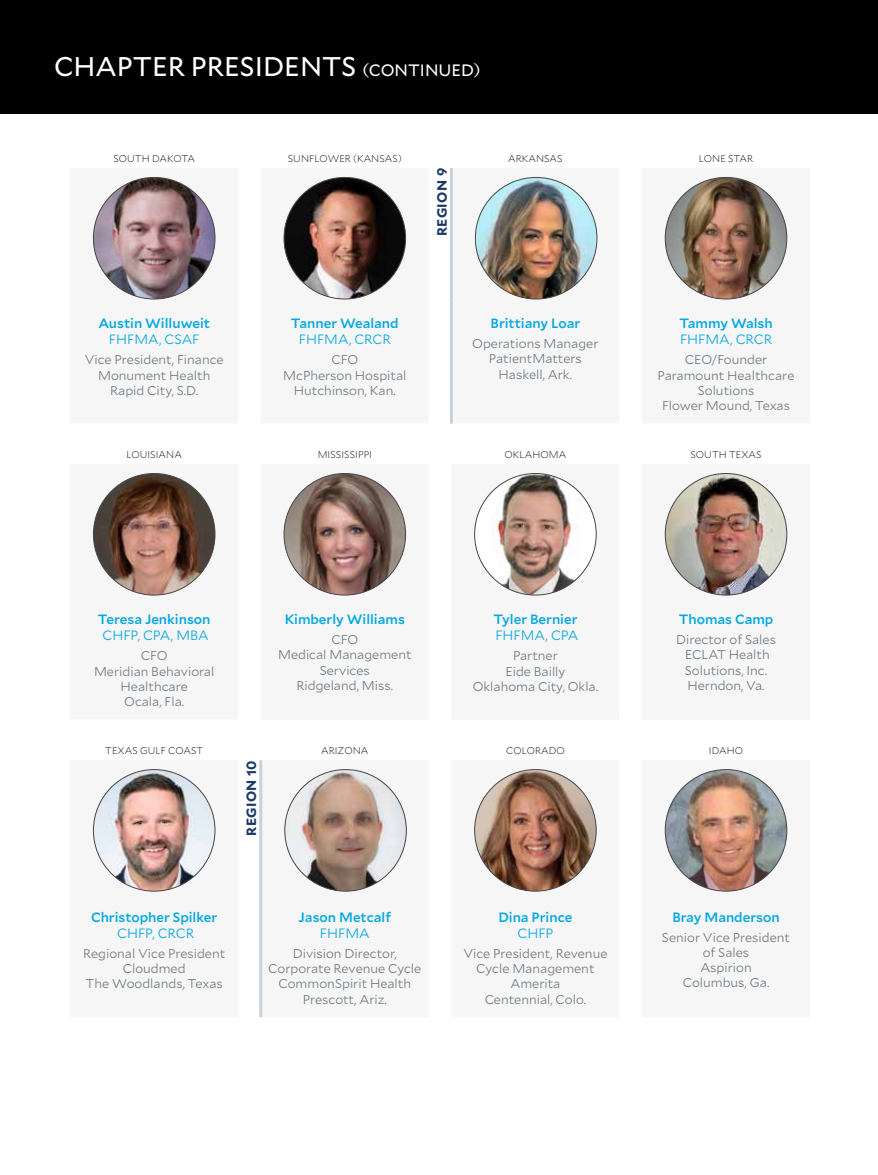
<style>
.page{position:relative;width:878px;height:1175px;background:#fff}
.page>*{position:absolute;margin:0;border:0;box-sizing:border-box;transform-origin:0 0}
.t1{font:27px "Mallory";color:#fff}
.t2{font:500 13.5px "Mallory";color:#00a8e1}
.t3{font:300 13.5px "Mallory";color:#00a8e1}
.t4{font:700 13.5px "Mallory";letter-spacing:.025em;color:#1a3868}
.t5{font:300 12.75px/15.3px "Mallory";color:#6e777d;text-align:center}
.t6{font:200 9.75px "Mallory";letter-spacing:.01em;color:#000}
.s1{font-size:16.5px}
</style>
<div class="page">
<div style="left:0;top:0;width:878px;height:114px;background:#000"></div>
<svg style="left:92px;top:176px;width:696px;height:420px;fill:#f6f6f6"></svg>
<hr style="left:450px;top:299px;width:3px;height:124px;background:#c4d3dc">
<hr style="left:259px;top:892px;width:3px;height:125px;background:#c4d3dc">
<hr style="left:450px;top:168px;width:3px;height:131px;background:#c4d3dc">
<hr style="left:259px;top:760px;width:3px;height:132px;background:#c4d3dc">
<img style="left:93px;top:177px;width:122px;height:122px;border-radius:61px">
<img style="left:284px;top:177px;width:121px;height:122px;border-radius:61px">
<img style="left:475px;top:177px;width:122px;height:122px;border-radius:61px">
<img style="left:665px;top:177px;width:121px;height:122px;border-radius:61px">
<img style="left:93px;top:473px;width:122px;height:122px;border-radius:61px">
<img style="left:284px;top:473px;width:121px;height:122px;border-radius:61px">
<img style="left:474px;top:473px;width:122px;height:122px;border-radius:61px">
<img style="left:665px;top:473px;width:121px;height:122px;border-radius:61px">
<img style="left:93px;top:769px;width:122px;height:122px;border-radius:61px">
<img style="left:285px;top:769px;width:121px;height:122px;border-radius:61px">
<img style="left:474px;top:769px;width:122px;height:122px;border-radius:61px">
<img style="left:665px;top:769px;width:121px;height:122px;border-radius:61px">
<h1 class="t1" style="left:54px;top:47px;width:428px">CHAPTER PRESIDENTS <span class="s1">(CONTINUED)</span></h1>
<p class="t6" style="left:113px;top:151px;width:83px">SOUTH DAKOTA</p>
<p class="t6" style="left:288px;top:151px;width:116px">SUNFLOWER (KANSAS)</p>
<p class="t6" style="left:508px;top:151px;width:56px">ARKANSAS</p>
<p class="t6" style="left:698px;top:151px;width:56px">LONE STAR</p>
<p class="t4" style="left:432px;top:236px;width:70px;rotate:-90deg">REGION 9</p>
<p class="t2" style="left:98px;top:313px;width:113px">Austin Willuweit</p>
<p class="t3" style="left:109px;top:330px;width:92px">FHFMA, CSAF</p>
<p class="t5" style="left:85px;top:351px;width:140px">Vice President, Finance<br>Monument Health<br>Rapid City, S.D.</p>
<p class="t2" style="left:291px;top:313px;width:109px">Tanner Wealand</p>
<p class="t3" style="left:299px;top:330px;width:93px">FHFMA, CRCR</p>
<p class="t5" style="left:283px;top:351px;width:125px">CFO<br>McPherson Hospital<br>Hutchinson, Kan.</p>
<p class="t2" style="left:490px;top:313px;width:91px">Brittiany Loar</p>
<p class="t5" style="left:472px;top:335px;width:128px">Operations Manager<br>PatientMatters<br>Haskell, Ark.</p>
<p class="t2" style="left:679px;top:313px;width:95px">Tammy Walsh</p>
<p class="t3" style="left:680px;top:330px;width:93px">FHFMA, CRCR</p>
<p class="t5" style="left:657px;top:351px;width:138px">CEO/Founder<br>Paramount Healthcare<br>Solutions<br>Flower Mound, Texas</p>
<p class="t6" style="left:126px;top:447px;width:57px">LOUISIANA</p>
<p class="t6" style="left:317px;top:447px;width:56px">MISSISSIPPI</p>
<p class="t6" style="left:504px;top:447px;width:63px">OKLAHOMA</p>
<p class="t6" style="left:690px;top:447px;width:73px">SOUTH TEXAS</p>
<p class="t2" style="left:98px;top:609px;width:114px">Teresa Jenkinson</p>
<p class="t3" style="left:102px;top:626px;width:108px">CHFP, CPA, MBA</p>
<p class="t5" style="left:94px;top:647px;width:122px">CFO<br>Meridian Behavioral<br>Healthcare<br>Ocala, Fla.</p>
<p class="t2" style="left:285px;top:609px;width:122px">Kimberly Williams</p>
<p class="t5" style="left:278px;top:631px;width:135px">CFO<br>Medical Management<br>Services<br>Ridgeland, Miss.</p>
<p class="t2" style="left:493px;top:609px;width:86px">Tyler Bernier</p>
<p class="t3" style="left:495px;top:626px;width:85px">FHFMA, CPA</p>
<p class="t5" style="left:472px;top:647px;width:127px">Partner<br>Eide Bailly<br>Oklahoma City, Okla.</p>
<p class="t2" style="left:678px;top:609px;width:96px">Thomas Camp</p>
<p class="t5" style="left:676px;top:631px;width:101px">Director of Sales<br>ECLAT Health<br>Solutions, Inc.<br>Herndon, Va.</p>
<p class="t6" style="left:105px;top:743px;width:100px">TEXAS GULF COAST</p>
<p class="t6" style="left:321px;top:743px;width:49px">ARIZONA</p>
<p class="t6" style="left:506px;top:743px;width:60px">COLORADO</p>
<p class="t6" style="left:709px;top:743px;width:36px">IDAHO</p>
<p class="t4" style="left:241px;top:835px;width:77px;rotate:-90deg">REGION 10</p>
<p class="t2" style="left:91px;top:907px;width:128px">Christopher Spilker</p>
<p class="t3" style="left:117px;top:923px;width:78px">CHFP, CRCR</p>
<p class="t5" style="left:83px;top:944px;width:144px">Regional Vice President<br>Cloudmed<br>The Woodlands, Texas</p>
<p class="t2" style="left:298px;top:907px;width:94px">Jason Metcalf</p>
<p class="t3" style="left:320px;top:923px;width:51px">FHFMA</p>
<p class="t5" style="left:268px;top:944px;width:155px">Division Director,<br>Corporate Revenue Cycle<br>CommonSpirit Health<br>Prescott, Ariz.</p>
<p class="t2" style="left:498px;top:907px;width:76px">Dina Prince</p>
<p class="t3" style="left:517px;top:923px;width:37px">CHFP</p>
<p class="t5" style="left:463px;top:944px;width:146px">Vice President, Revenue<br>Cycle Management<br>Amerita<br>Centennial, Colo.</p>
<p class="t2" style="left:672px;top:907px;width:109px">Bray Manderson</p>
<p class="t5" style="left:662px;top:928px;width:130px">Senior Vice President of Sales<br>Aspirion<br>Columbus, Ga.</p>
</div>
